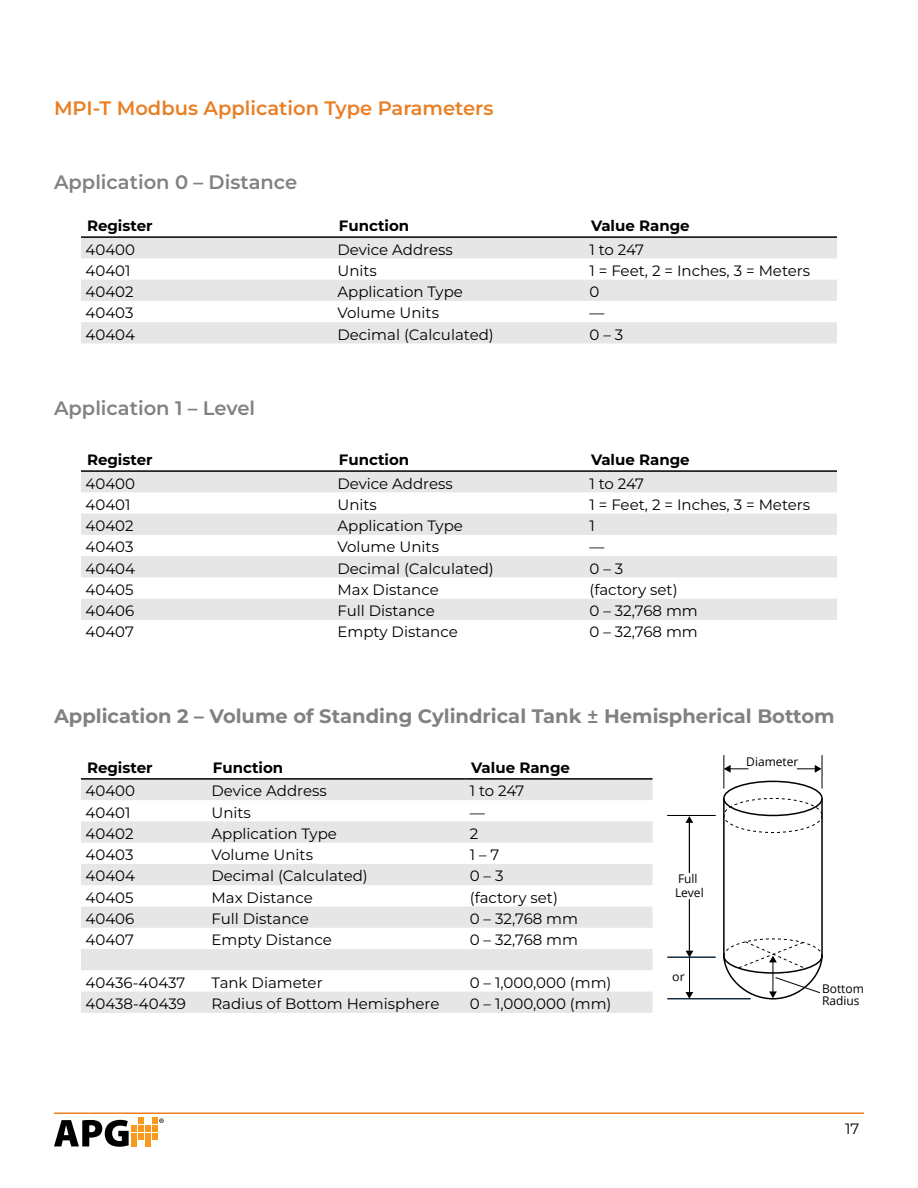
<style>
.page{position:relative;width:918px;height:1188px;background:#fff}
.page>*{position:absolute;margin:0;border:0;box-sizing:border-box;transform-origin:0 0}
.t1{font:700 19.5px "Montserrat";color:#808181}
.t2{font:600 19.5px "Montserrat";color:#808181}
.t3{font:600 19.5px "Montserrat";color:#e97f24}
.t4{font:15px "Montserrat";color:#000}
.t5{font:700 15px "Montserrat";color:#000}
.t6{font:12px/14.4px "Open Sans";color:#000}
.s1{font-weight:600}
</style>
<div class="page">
<hr style="left:54px;top:1112px;width:810px;height:2px;background:#ee8122">
<svg style="left:54px;top:1118px;width:110px;height:29px"></svg>
<svg style="left:81px;top:238px;width:756px;height:105px;fill:#e6e6e6"></svg>
<hr style="left:81px;top:236px;width:252px;height:2px;background:#000">
<hr style="left:333px;top:236px;width:252px;height:2px;background:#000">
<hr style="left:585px;top:236px;width:252px;height:2px;background:#000">
<svg style="left:81px;top:472px;width:756px;height:148px;fill:#e6e6e6"></svg>
<hr style="left:81px;top:470px;width:252px;height:2px;background:#000">
<hr style="left:333px;top:470px;width:252px;height:2px;background:#000">
<hr style="left:585px;top:470px;width:252px;height:2px;background:#000">
<svg style="left:81px;top:780px;width:571px;height:233px;fill:#e6e6e6"></svg>
<hr style="left:81px;top:778px;width:126px;height:2px;background:#000">
<hr style="left:207px;top:778px;width:258px;height:2px;background:#000">
<hr style="left:465px;top:778px;width:188px;height:2px;background:#000">
<div style="left:723px;top:781px;width:100px;height:35px;border:2px solid #000;border-radius:50%"></div>
<div style="left:723px;top:798px;width:99px;height:35px;border:1px dashed #000;border-radius:50%"></div>
<hr style="left:821px;top:798px;width:2px;height:158px;background:#000">
<hr style="left:723px;top:798px;width:2px;height:158px;background:#000">
<hr style="left:667px;top:957px;width:49px;height:1px;background:#000">
<hr style="left:667px;top:815px;width:49px;height:1px;background:#000">
<hr style="left:667px;top:998px;width:84px;height:1px;background:#000">
<svg style="left:685px;top:816px;width:9px;height:8px"></svg>
<svg style="left:684px;top:949px;width:10px;height:9px"></svg>
<svg style="left:684px;top:992px;width:10px;height:8px"></svg>
<hr style="left:723px;top:755px;width:1px;height:34px;background:#000">
<hr style="left:822px;top:755px;width:1px;height:34px;background:#000">
<svg style="left:722px;top:938px;width:101px;height:62px"></svg>
<hr style="left:689px;top:820px;width:1px;height:53px;background:#000">
<hr style="left:689px;top:899px;width:1px;height:54px;background:#000">
<hr style="left:689px;top:956px;width:1px;height:37px;background:#000">
<svg style="left:723px;top:764px;width:26px;height:9px"></svg>
<svg style="left:797px;top:764px;width:26px;height:10px"></svg>
<h1 class="t3" style="left:54px;top:99px;width:441px">MPI-T Modbus Application Type Parameters</h1>
<h1 class="t2" style="left:54px;top:173px;width:245px">Application 0 – Distance</h1>
<p class="t5" style="left:87px;top:216px;width:67px">Register</p>
<p class="t5" style="left:339px;top:216px;width:72px">Function</p>
<p class="t5" style="left:591px;top:219px;width:100px">Value Range</p>
<p class="t4" style="left:86px;top:243px;width:51px">40400</p>
<p class="t4" style="left:338px;top:243px;width:117px">Device Address</p>
<p class="t4" style="left:590px;top:243px;width:56px">1 to 247</p>
<p class="t4" style="left:86px;top:265px;width:47px">40401</p>
<p class="t4" style="left:338px;top:261px;width:41px">Units</p>
<p class="t4" style="left:590px;top:261px;width:222px">1 = Feet, 2 = Inches, 3 = Meters</p>
<p class="t4" style="left:86px;top:286px;width:50px">40402</p>
<p class="t4" style="left:338px;top:286px;width:127px">Application Type</p>
<p class="t4" style="left:590px;top:286px;width:11px">0</p>
<p class="t4" style="left:86px;top:307px;width:50px">40403</p>
<p class="t4" style="left:338px;top:303px;width:103px">Volume Units</p>
<p class="t4" style="left:590px;top:303px;width:16px">—</p>
<p class="t4" style="left:86px;top:329px;width:51px">40404</p>
<p class="t4" style="left:338px;top:324px;width:158px">Decimal (Calculated)</p>
<p class="t4" style="left:590px;top:324px;width:35px">0 – 3</p>
<h1 class="t2" style="left:54px;top:398px;width:203px">Application 1 – Level</h1>
<p class="t5" style="left:87px;top:450px;width:67px">Register</p>
<p class="t5" style="left:339px;top:450px;width:72px">Function</p>
<p class="t5" style="left:591px;top:453px;width:100px">Value Range</p>
<p class="t4" style="left:86px;top:477px;width:51px">40400</p>
<p class="t4" style="left:338px;top:477px;width:117px">Device Address</p>
<p class="t4" style="left:590px;top:477px;width:56px">1 to 247</p>
<p class="t4" style="left:86px;top:499px;width:47px">40401</p>
<p class="t4" style="left:338px;top:495px;width:41px">Units</p>
<p class="t4" style="left:590px;top:495px;width:222px">1 = Feet, 2 = Inches, 3 = Meters</p>
<p class="t4" style="left:86px;top:520px;width:50px">40402</p>
<p class="t4" style="left:338px;top:520px;width:127px">Application Type</p>
<p class="t4" style="left:590px;top:520px;width:7px">1</p>
<p class="t4" style="left:86px;top:541px;width:50px">40403</p>
<p class="t4" style="left:338px;top:537px;width:103px">Volume Units</p>
<p class="t4" style="left:590px;top:537px;width:16px">—</p>
<p class="t4" style="left:86px;top:562px;width:51px">40404</p>
<p class="t4" style="left:338px;top:558px;width:158px">Decimal (Calculated)</p>
<p class="t4" style="left:590px;top:558px;width:35px">0 – 3</p>
<p class="t4" style="left:86px;top:580px;width:50px">40405</p>
<p class="t4" style="left:338px;top:580px;width:103px">Max Distance</p>
<p class="t4" style="left:590px;top:584px;width:90px">(factory set)</p>
<p class="t4" style="left:86px;top:605px;width:50px">40406</p>
<p class="t4" style="left:338px;top:601px;width:99px">Full Distance</p>
<p class="t4" style="left:590px;top:601px;width:110px">0 – 32,768 mm</p>
<p class="t4" style="left:86px;top:626px;width:50px">40407</p>
<p class="t4" style="left:338px;top:622px;width:122px">Empty Distance</p>
<p class="t4" style="left:589px;top:622px;width:110px">0 – 32,768 mm</p>
<h1 class="t1" style="left:54px;top:703px;width:782px">Application 2 – Volume of Standing Cylindrical Tank <span class="s1">±</span> Hemispherical Bottom</h1>
<p class="t5" style="left:87px;top:758px;width:67px">Register</p>
<p class="t5" style="left:213px;top:758px;width:72px">Function</p>
<p class="t5" style="left:471px;top:761px;width:100px">Value Range</p>
<p class="t4" style="left:86px;top:785px;width:51px">40400</p>
<p class="t4" style="left:212px;top:785px;width:117px">Device Address</p>
<p class="t4" style="left:470px;top:785px;width:56px">1 to 247</p>
<p class="t4" style="left:86px;top:806px;width:47px">40401</p>
<p class="t4" style="left:212px;top:802px;width:41px">Units</p>
<p class="t4" style="left:470px;top:802px;width:16px">—</p>
<p class="t4" style="left:86px;top:828px;width:50px">40402</p>
<p class="t4" style="left:212px;top:828px;width:127px">Application Type</p>
<p class="t4" style="left:470px;top:828px;width:10px">2</p>
<p class="t4" style="left:86px;top:849px;width:50px">40403</p>
<p class="t4" style="left:212px;top:845px;width:103px">Volume Units</p>
<p class="t4" style="left:470px;top:845px;width:31px">1 – 7</p>
<p class="t4" style="left:86px;top:870px;width:51px">40404</p>
<p class="t4" style="left:212px;top:866px;width:158px">Decimal (Calculated)</p>
<p class="t4" style="left:470px;top:866px;width:35px">0 – 3</p>
<p class="t4" style="left:86px;top:887px;width:50px">40405</p>
<p class="t4" style="left:211px;top:887px;width:103px">Max Distance</p>
<p class="t4" style="left:470px;top:892px;width:90px">(factory set)</p>
<p class="t4" style="left:86px;top:913px;width:50px">40406</p>
<p class="t4" style="left:212px;top:909px;width:99px">Full Distance</p>
<p class="t4" style="left:470px;top:909px;width:110px">0 – 32,768 mm</p>
<p class="t4" style="left:86px;top:934px;width:50px">40407</p>
<p class="t4" style="left:212px;top:930px;width:122px">Empty Distance</p>
<p class="t4" style="left:470px;top:930px;width:110px">0 – 32,768 mm</p>
<p class="t4" style="left:86px;top:973px;width:101px">40436-40437</p>
<p class="t4" style="left:212px;top:977px;width:113px">Tank Diameter</p>
<p class="t4" style="left:470px;top:973px;width:143px">0 – 1,000,000 (mm)</p>
<p class="t4" style="left:85px;top:994px;width:102px">40438-40439</p>
<p class="t4" style="left:212px;top:994px;width:229px">Radius of Bottom Hemisphere</p>
<p class="t4" style="left:470px;top:994px;width:143px">0 – 1,000,000 (mm)</p>
<p class="t6" style="left:746px;top:755px;width:54px">Diameter</p>
<p class="t6" style="left:675px;top:871px;width:30px">Full<br>Level</p>
<p class="t6" style="left:672px;top:970px;width:14px">or</p>
<p class="t6" style="left:822px;top:984px;width:43px;line-height:11.4px">Bottom<br>Radius</p>
<p class="t4" style="left:845px;top:1123px;width:16px">17</p>
</div>
